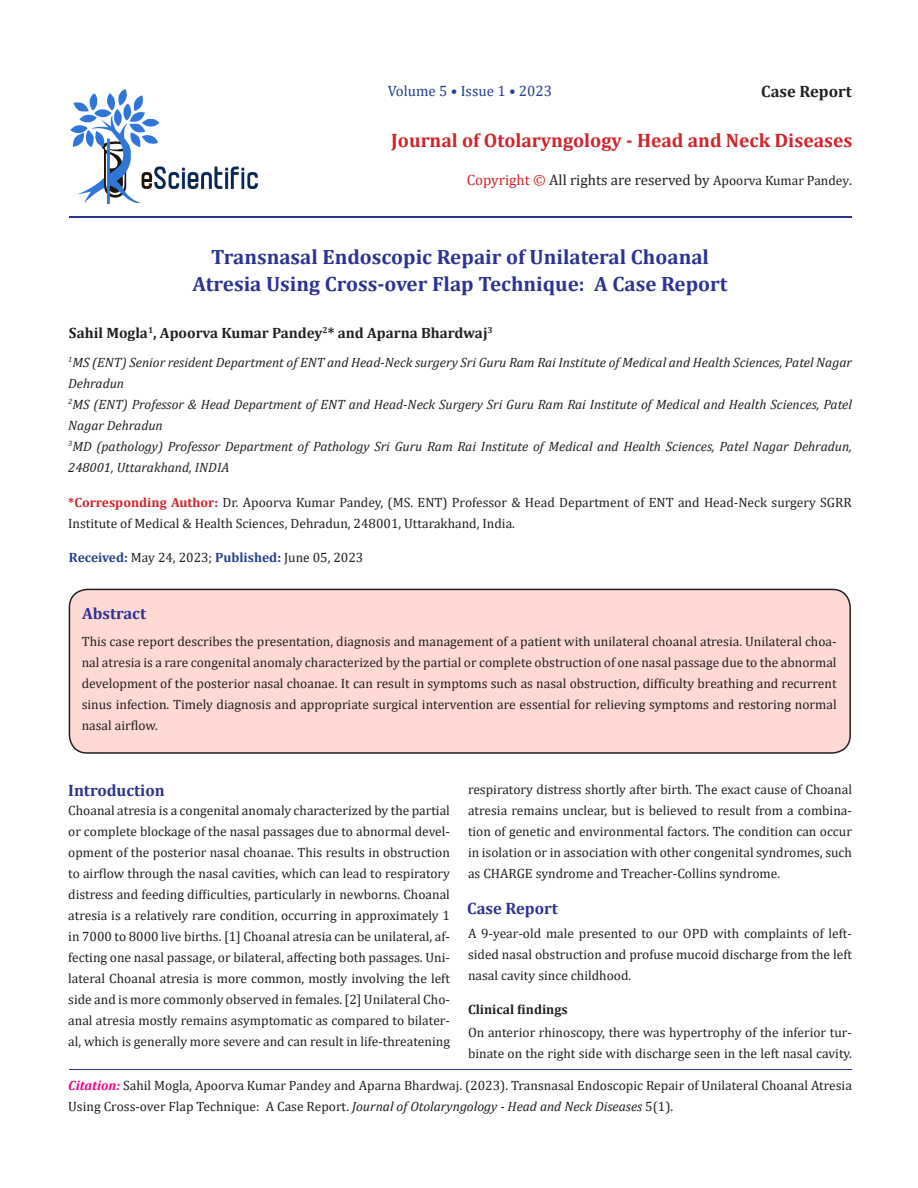
<style>
.page{position:relative;width:918px;height:1188px;background:#fff}
.page>*{position:absolute;margin:0;border:0;box-sizing:border-box;transform-origin:0 0}
.t1{font:700 20.85px "Cambria";color:#2b3393}
.t2{font:700 19.5px "Cambria";color:#d1232a}
.t3{font:700 16.5px "Cambria";color:#2b3393}
.t4{font:700 16.5px "Cambria";color:#231f20}
.t5{font:700 16.35px "Cambria";color:#2b3393}
.t6{font:15px "Cambria";color:#231f20}
.t7{font:700 15px "Cambria";color:#231f20}
.t8{font:15px "Cambria";color:#253f8e}
.t9{font:13.5px/21px "Cambria";color:#231f20;text-align:justify}
.t10{font:italic 13.5px/21px "Cambria";color:#231f20}
.t11{font:700 13.5px "Cambria";color:#231f20}
.s1{color:#d1232a}
.s2{font-size:13.5px}
.s3{font-weight:700;font-size:13.35px;color:#d1232a}
.s4{font-weight:700;color:#253f8e}
.s5{font-weight:700;font-style:italic;color:#ed028c}
.s6{font-style:italic}
</style>
<div class="page">
<img style="left:70px;top:89px;width:187px;height:114px">
<hr style="left:69px;top:216px;width:782px;height:2px;background:#2b3393">
<hr style="left:69px;top:1070px;width:782px;height:1px;background:#2b3393">
<div style="left:69px;top:589px;width:781px;height:164px;background:#ffd9d4;border-radius:18px"></div>
<div style="left:69px;top:589px;width:782px;height:165px;border:2px solid #231f20;border-radius:18px"></div>
<p class="t8" style="left:388px;top:82px;width:166px">Volume 5 • Issue 1 • 2023</p>
<p class="t4" style="left:761px;top:80px;width:92px">Case Report</p>
<p class="t2" style="left:391px;top:127px;width:463px">Journal of Otolaryngology - Head and Neck Diseases</p>
<p class="t6" style="left:467px;top:171px;width:387px"><span class="s1">Copyright ©</span> All rights are reserved by <span class="s2">Apoorva Kumar Pandey</span>.</p>
<p class="t1" style="left:211px;top:242px;width:499px">Transnasal Endoscopic Repair of Unilateral Choanal</p>
<p class="t1" style="left:193px;top:269px;width:536px">Atresia Using Cross-over Flap Technique: A Case Report</p>
<p class="t7" style="left:69px;top:322px;width:425px">Sahil Mogla<sup>1</sup>, Apoorva Kumar Pandey<sup>2</sup>* and Aparna Bhardwaj<sup>3</sup></p>
<p class="t10" style="left:68px;top:351px;width:785px"><sup>1</sup>MS (ENT) Senior resident Department of ENT and Head-Neck surgery Sri Guru Ram Rai Institute of Medical and Health Sciences, Patel Nagar<br>Dehradun</p>
<p class="t10" style="left:68px;top:393px;width:785px"><sup>2</sup>MS (ENT) Professor &amp; Head Department of ENT and Head-Neck Surgery Sri Guru Ram Rai Institute of Medical and Health Sciences, Patel<br>Nagar Dehradun</p>
<p class="t10" style="left:68px;top:435px;width:785px"><sup>3</sup>MD (pathology) Professor Department of Pathology Sri Guru Ram Rai Institute of Medical and Health Sciences, Patel Nagar Dehradun,<br>248001, Uttarakhand, INDIA</p>
<p class="t9" style="left:68px;top:492px;width:785px"><span class="s3">*Corresponding Author:</span> Dr. Apoorva Kumar Pandey, (MS. ENT) Professor &amp; Head Department of ENT and Head-Neck surgery SGRR<br>Institute of Medical &amp; Health Sciences, Dehradun, 248001, Uttarakhand, India.</p>
<p class="t9" style="left:69px;top:547px;width:296px"><span class="s4">Received:</span> May 24, 2023; <span class="s4">Published:</span> June 05, 2023</p>
<p class="t5" style="left:82px;top:602px;width:65px">Abstract</p>
<p class="t9" style="left:82px;top:631px;width:756px">This case report describes the presentation, diagnosis and management of a patient with unilateral choanal atresia. Unilateral choa&shy;nal atresia is a rare congenital anomaly characterized by the partial or complete obstruction of one nasal passage due to the abnormal development of the posterior nasal choanae. It can result in symptoms such as nasal obstruction, difficulty breathing and recurrent sinus infection. Timely diagnosis and appropriate surgical intervention are essential for relieving symptoms and restoring normal nasal airflow.</p>
<p class="t3" style="left:68px;top:779px;width:98px">Introduction</p>
<p class="t9" style="left:68px;top:799px;width:383px">Choanal atresia is a congenital anomaly characterized by the partial or complete blockage of the nasal passages due to abnormal devel&shy;opment of the posterior nasal choanae. This results in obstruction to airflow through the nasal cavities, which can lead to respiratory distress and feeding difficulties, particularly in newborns. Choanal atresia is a relatively rare condition, occurring in approximately 1 in 7000 to 8000 live births. [1] Choanal atresia can be unilateral, af&shy;fecting one nasal passage, or bilateral, affecting both passages. Uni&shy;lateral Choanal atresia is more common, mostly involving the left side and is more commonly observed in females. [2] Unilateral Cho&shy;anal atresia mostly remains asymptomatic as compared to bilater&shy;al, which is generally more severe and can result in life-threatening</p>
<p class="t9" style="left:468px;top:778px;width:386px">respiratory distress shortly after birth. The exact cause of Choanal atresia remains unclear, but is believed to result from a combina&shy;tion of genetic and environmental factors. The condition can occur in isolation or in association with other congenital syndromes, such as CHARGE syndrome and Treacher-Collins syndrome.</p>
<p class="t3" style="left:467px;top:897px;width:92px">Case Report</p>
<p class="t9" style="left:468px;top:922px;width:386px">A 9-year-old male presented to our OPD with complaints of left&shy;sided nasal obstruction and profuse mucoid discharge from the left nasal cavity since childhood.</p>
<p class="t11" style="left:468px;top:1000px;width:101px">Clinical findings</p>
<p class="t9" style="left:468px;top:1021px;width:386px">On anterior rhinoscopy, there was hypertrophy of the inferior tur&shy;binate on the right side with discharge seen in the left nasal cavity.</p>
<p class="t9" style="left:68px;top:1075px;width:785px"><span class="s5">Citation:</span> Sahil Mogla, Apoorva Kumar Pandey and Aparna Bhardwaj. (2023). Transnasal Endoscopic Repair of Unilateral Choanal Atresia<br>Using Cross-over Flap Technique: A Case Report. <span class="s6">Journal of Otolaryngology - Head and Neck Diseases</span> 5(1).</p>
</div>
